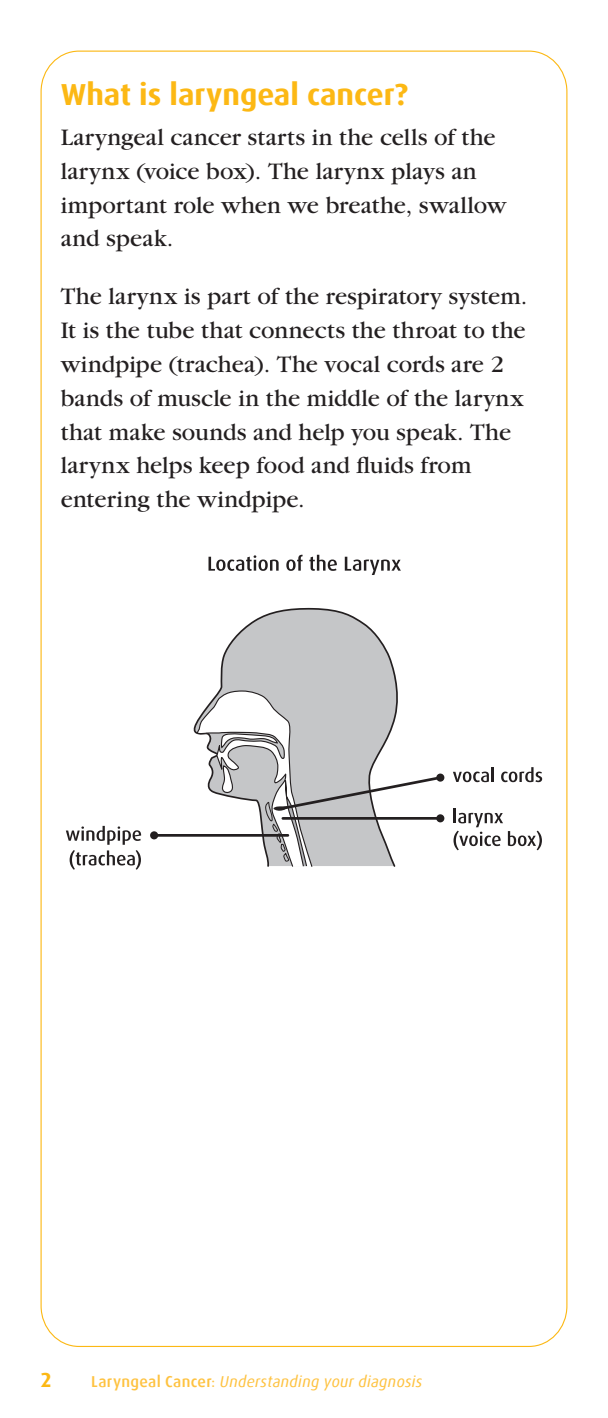
<style>
.page{position:relative;width:608px;height:1418px;background:#fff}
.page>*{position:absolute;margin:0;border:0;box-sizing:border-box;transform-origin:0 0}
.t1{font:700 30.38px "Dax Offc";color:#fcb814}
.t2{font:24.75px/33.8px "Garamond";letter-spacing:.005em;color:#231f20}
.t3{font:700 20.25px "Dax Offc";color:#fcb814}
.t4{font:italic 15.75px "Dax Offc";letter-spacing:.02em;color:#fec240}
.s1{font-weight:500;font-style:normal}
.s2{font-style:normal}
</style>
<div class="page">
<div style="left:150px;top:831px;width:8px;height:8px;background:#231f20;border-radius:50%"></div>
<hr style="left:154px;top:834px;width:134px;height:2px;background:#231f20">
<svg style="left:66px;top:826px;width:75px;height:18px"></svg>
<svg style="left:70px;top:850px;width:71px;height:19px"></svg>
<hr style="left:453px;top:808px;width:3px;height:15px;background:#231f20">
<svg style="left:453px;top:813px;width:89px;height:37px"></svg>
<svg style="left:453px;top:767px;width:40px;height:15px"></svg>
<svg style="left:501px;top:767px;width:41px;height:15px"></svg>
<svg style="left:195px;top:554px;width:248px;height:313px"></svg>
<p class="t1" style="left:61px;top:75px;width:348px">What is laryngeal cancer?</p>
<p class="t2" style="left:61px;top:121px;width:447px">Laryngeal cancer starts in the cells of the larynx (voice box). The larynx plays an important role when we breathe, swallow and speak.</p>
<p class="t2" style="left:61px;top:280px;width:468px">The larynx is part of the respiratory system.<br>It is the tube that connects the throat to the windpipe (trachea). The vocal cords are 2 bands of muscle in the middle of the larynx that make sounds and help you speak. The larynx helps keep food and fluids from entering the windpipe.</p>
<p class="t3" style="left:40px;top:1366px;width:13px">2</p>
<p class="t4" style="left:91px;top:1371px;width:332px"><span class="s1">Laryngeal Cancer</span><span class="s2">:</span> Understanding your diagnosis</p>
</div>
